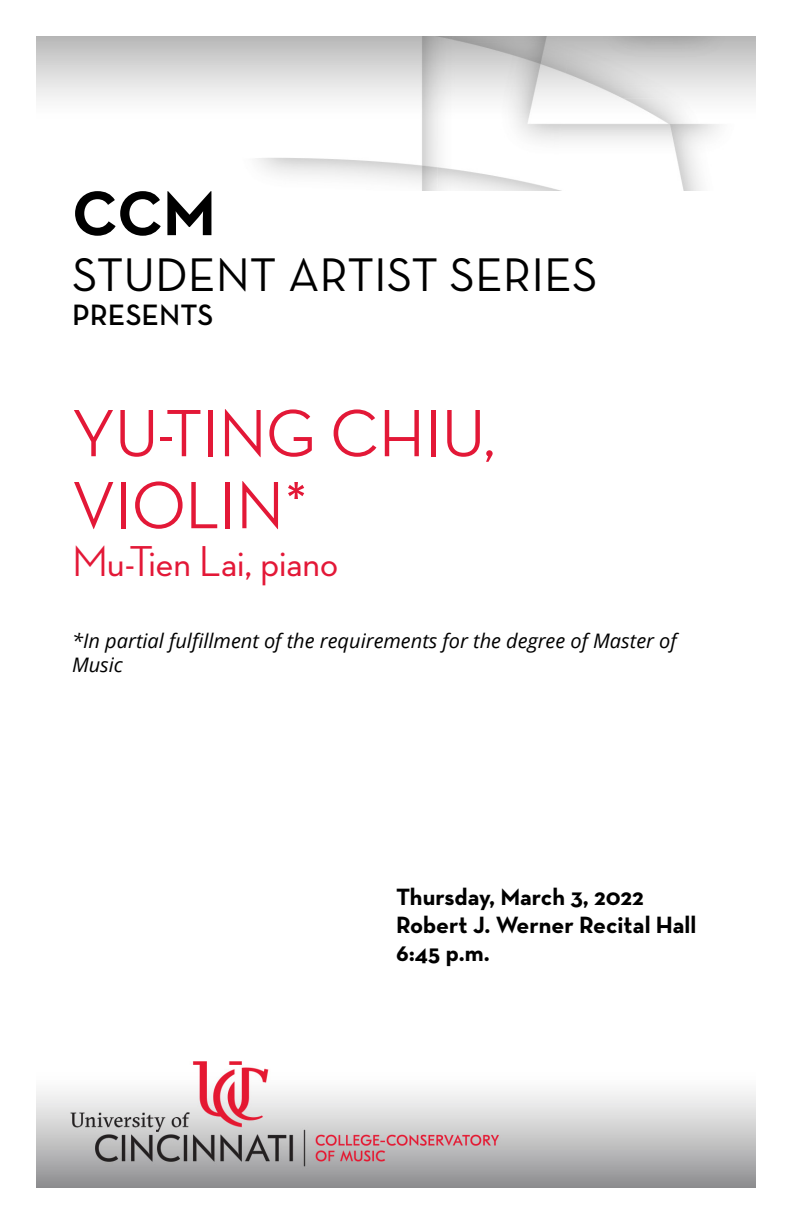
<style>
.page{position:relative;width:792px;height:1224px;background:#fff}
.page>*{position:absolute;margin:0;border:0;box-sizing:border-box;transform-origin:0 0}
.Concert_Title{font:500 68px/72px "Neutra Disp";color:#e31837}
.Page_Intro{font:700 64px "Neutra Text";color:#000}
.Page_Intro-2{font:48px "Neutra Text";color:#000}
.Concert_Title-2{font:500 44px "Neutra Disp";color:#e31837}
.Page_Intro-3{font:600 30px "Neutra Text";color:#000}
.Date_Venue_Time{font:700 24px "Neutra Text";color:#000}
.Concert_Title-3{font:italic 20px/24px "Open Sans";color:#000}
</style>
<div class="page">
<img style="left:36px;top:36px;width:720px;height:154px">
<img style="left:36px;top:1061px;width:720px;height:127px">
<h1 class="Page_Intro" style="left:72px;top:173px;width:145px">CCM</h1>
<h1 class="Page_Intro-2" style="left:72px;top:246px;width:527px">STUDENT ARTIST SERIES</h1>
<h1 class="Page_Intro-3" style="left:72px;top:297px;width:143px">PRESENTS</h1>
<h1 class="Concert_Title" style="left:72px;top:398px;width:425px">YU-TING CHIU,<br>VIOLIN*</h1>
<h1 class="Concert_Title-2" style="left:72px;top:537px;width:268px">Mu-Tien Lai, piano</h1>
<h1 class="Concert_Title-3" style="left:72px;top:628px;width:606px">*In partial fulfillment of the requirements for the degree of Master of<br>Music</h1>
<h3 class="Date_Venue_Time" style="left:396px;top:882px;width:249px">Thursday, March 3, 2022</h3>
<h3 class="Date_Venue_Time" style="left:396px;top:910px;width:302px">Robert J. Werner Recital Hall</h3>
<h3 class="Date_Venue_Time" style="left:396px;top:938px;width:95px">6:45 p.m.</h3>
</div>
